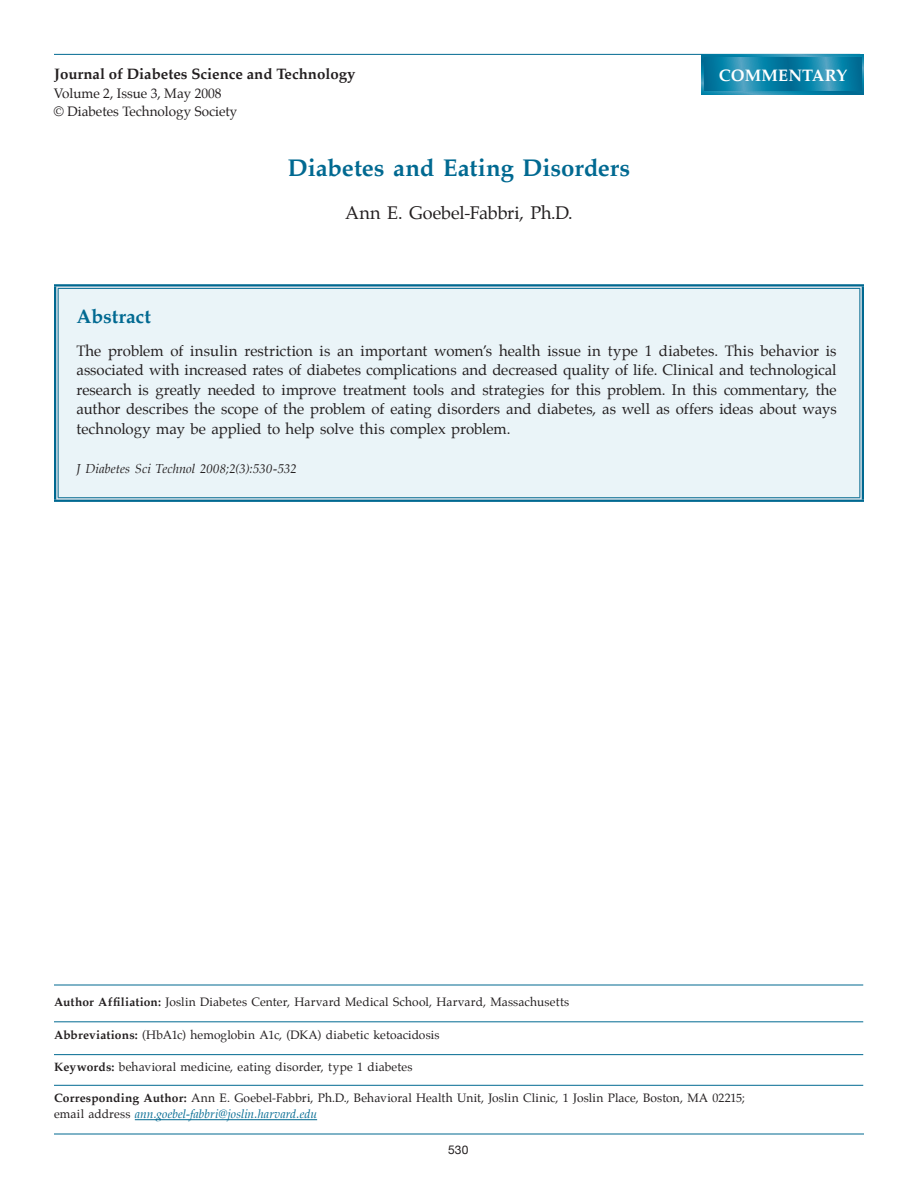
<style>
.page{position:relative;width:918px;height:1188px;background:#fff}
.page>*{position:absolute;margin:0;border:0;box-sizing:border-box;transform-origin:0 0}
.t1{font:700 24px "Palatino";color:#006991}
.t2{font:700 19.5px "Palatino";letter-spacing:-.005em;color:#006991}
.t3{font:18px "Palatino";letter-spacing:-.01em;color:#231f20}
.t4{font:700 16.5px "Palatino";letter-spacing:.01em;color:#fff}
.t5{font:15px/19.5px "Palatino";letter-spacing:-.005em;color:#231f20;text-align:justify}
.t6{font:700 15px "Palatino";color:#231f20}
.t7{font:13.5px/18px "Palatino";color:#231f20}
.t8{font:italic 12.75px "Palatino";letter-spacing:.005em;color:#231f20}
.t9{font:12px/16.4px "Palatino";letter-spacing:.01em;color:#231f20}
.t10{font:12px "Helvetica Neue";color:#231f20}
.s1{font-weight:700}
.s2{font-style:italic;color:#006991}
</style>
<div class="page">
<hr style="left:54px;top:1134px;width:810px;height:1px;background:#006991">
<hr style="left:135px;top:1119px;width:182px;height:1px;background:#006991">
<hr style="left:54px;top:985px;width:809px;height:1px;background:#006991">
<hr style="left:54px;top:1021px;width:809px;height:1px;background:#006991">
<hr style="left:54px;top:1054px;width:809px;height:1px;background:#006991">
<hr style="left:54px;top:1085px;width:809px;height:1px;background:#006991">
<div style="left:56px;top:286px;width:806px;height:214px;background:#eaf4f8"></div>
<svg style="left:56px;top:286px;width:806px;height:3px;background:#a1c2d2"></svg>
<svg style="left:56px;top:289px;width:2px;height:208px"></svg>
<svg style="left:860px;top:289px;width:2px;height:208px"></svg>
<svg style="left:56px;top:497px;width:806px;height:3px;background:#a2c3d2"></svg>
<hr style="left:54px;top:284px;width:810px;height:2px;background:#006991">
<hr style="left:58px;top:288px;width:802px;height:1px;background:#006991">
<hr style="left:54px;top:286px;width:2px;height:214px;background:#006991">
<hr style="left:58px;top:289px;width:1px;height:208px;background:#006991">
<hr style="left:859px;top:289px;width:1px;height:208px;background:#006991">
<hr style="left:862px;top:286px;width:2px;height:214px;background:#006991">
<hr style="left:58px;top:497px;width:802px;height:1px;background:#006991">
<hr style="left:54px;top:500px;width:810px;height:2px;background:#006991">
<hr style="left:54px;top:54px;width:806px;height:1px;background:#006991">
<svg style="left:702px;top:54px;width:162px;height:40px"></svg>
<svg style="left:704px;top:57px;width:158px;height:34px;background:#1384a9"></svg>
<p class="t6" style="left:54px;top:64px;width:303px">Journal of Diabetes Science and Technology</p>
<p class="t7" style="left:54px;top:86px;width:185px">Volume 2, Issue 3, May 2008<br>© Diabetes Technology Society</p>
<h1 class="t1" style="left:288px;top:153px;width:344px">Diabetes and Eating Disorders</h1>
<p class="t3" style="left:345px;top:201px;width:229px">Ann E. Goebel-Fabbri, Ph.D.</p>
<p class="t4" style="left:719px;top:65px;width:130px">COMMENTARY</p>
<h2 class="t2" style="left:76px;top:304px;width:76px">Abstract</h2>
<p class="t5" style="left:76px;top:342px;width:762px">The problem of insulin restriction is an important women’s health issue in type 1 diabetes. This behavior is associated with increased rates of diabetes complications and decreased quality of life. Clinical and technological research is greatly needed to improve treatment tools and strategies for this problem. In this commentary, the author describes the scope of the problem of eating disorders and diabetes, as well as offers ideas about ways technology may be applied to help solve this complex problem.</p>
<p class="t8" style="left:76px;top:461px;width:222px">J Diabetes Sci Technol 2008;2(3):530-532</p>
<p class="t9" style="left:54px;top:995px;width:517px"><span class="s1">Author Affiliation:</span> Joslin Diabetes Center, Harvard Medical School, Harvard, Massachusetts</p>
<p class="t9" style="left:54px;top:1027px;width:387px"><span class="s1">Abbreviations:</span> (HbA1c) hemoglobin A1c, (DKA) diabetic ketoacidosis</p>
<p class="t9" style="left:54px;top:1060px;width:360px"><span class="s1">Keywords:</span> behavioral medicine, eating disorder, type 1 diabetes</p>
<p class="t9" style="left:54px;top:1091px;width:692px"><span class="s1">Corresponding Author:</span> Ann E. Goebel-Fabbri, Ph.D., Behavioral Health Unit, Joslin Clinic, 1 Joslin Place, Boston, MA 02215; email address <span class="s2">ann.goebel-fabbri@joslin.harvard.edu</span></p>
<p class="t10" style="left:448px;top:1143px;width:22px">530</p>
</div>
